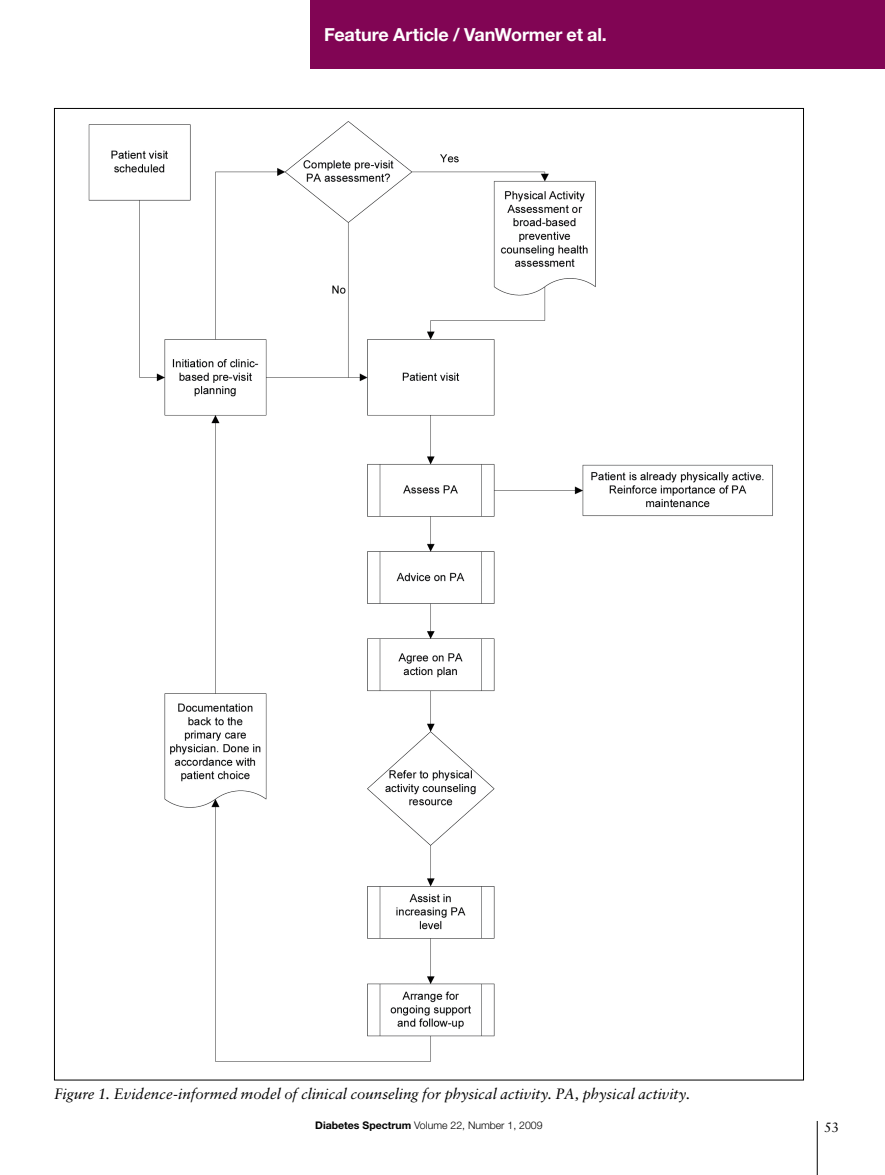
<style>
.page{position:relative;width:885px;height:1175px;background:#fff}
.page>*{position:absolute;margin:0;border:0;box-sizing:border-box;transform-origin:0 0}
.t1{font:700 18px "Helvetica Neue LT Std";letter-spacing:-.005em;color:#fff}
.t2{font:italic 15px "Sabon LT Std";color:#000}
.t3{font:13.5px "Sabon LT Std";color:#000}
.t4{font:300 10.5px "Helvetica Neue LT Std";color:#000}
.s1{font-weight:700}
</style>
<div class="page">
<hr style="left:816px;top:1120px;width:1px;height:54px;background:#000">
<div style="left:310px;top:0;width:574px;height:68px;background:#810554"></div>
<img style="left:88px;top:121px;width:685px;height:941px">
<p class="t1" style="left:324px;top:23px;width:284px">Feature Article / VanWormer et al.</p>
<p class="t2" style="left:54px;top:1084px;width:637px">Figure 1. Evidence-informed model of clinical counseling for physical activity. PA, physical activity.</p>
<p class="t4" style="left:315px;top:1119px;width:229px"><span class="s1">Diabetes Spectrum</span> Volume 22, Number 1, 2009</p>
<p class="t3" style="left:823px;top:1119px;width:17px">53</p>
</div>
